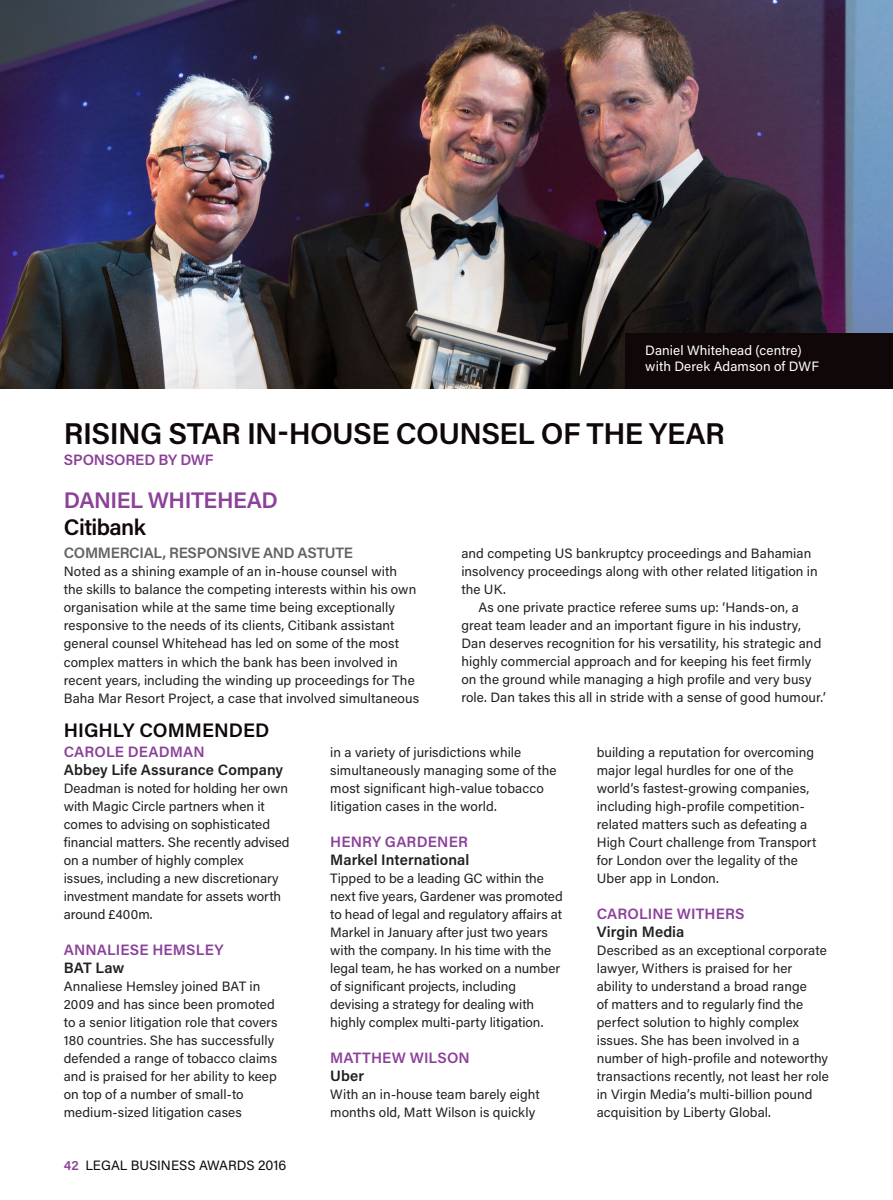
<style>
.page{position:relative;width:893px;height:1200px;background:#fff}
.page>*{position:absolute;margin:0;border:0;box-sizing:border-box;transform-origin:0 0}
.t1{font:600 30px "Acumin Pro";letter-spacing:-.02em;color:#0f0708}
.t2{font:600 22.5px "Acumin Pro";letter-spacing:-.02em;color:#8b4199}
.t3{font:600 22.5px "Acumin Pro";letter-spacing:-.03em;color:#0f0708}
.t4{font:600 19.5px "Acumin Pro";color:#0f0708}
.t5{font:600 15px "Acumin Pro";letter-spacing:.01em;color:#8b4199}
.t6{font:600 15px "Acumin Pro";letter-spacing:.005em;color:#231f20}
.t7{font:600 15px "Acumin Pro";letter-spacing:-.02em;color:#636161}
.t8{font:600 15px "Acumin Pro";letter-spacing:-.01em;color:#8b4199}
.t9{font:13.5px/18px "Acumin Pro";letter-spacing:.005em;color:#231f20}
.t10{font:13.5px/16.2px "Acumin Pro";letter-spacing:.005em;color:#fff}
.t11{font:13.5px "Acumin Pro";color:#0f0708}
.s1{font-weight:600;color:#8b4199}
</style>
<div class="page">
<img style="left:0;top:0;width:893px;height:388px">
<div style="left:625px;top:333px;width:268px;height:55px;background:#0f0708"></div>
<p class="t10" style="left:645px;top:342px;width:175px">Daniel Whitehead (centre) with Derek Adamson of DWF</p>
<h1 class="t1" style="left:64px;top:412px;width:662px">RISING STAR IN-HOUSE COUNSEL OF THE YEAR</h1>
<p class="t8" style="left:64px;top:449px;width:151px">SPONSORED BY DWF</p>
<h2 class="t2" style="left:64px;top:484px;width:216px">DANIEL WHITEHEAD</h2>
<h2 class="t3" style="left:64px;top:511px;width:83px">Citibank</h2>
<p class="t7" style="left:64px;top:542px;width:291px">COMMERCIAL, RESPONSIVE AND ASTUTE</p>
<p class="t9" style="left:64px;top:562px;width:357px">Noted as a shining example of an in-house counsel with the skills to balance the competing interests within his own organisation while at the same time being exceptionally responsive to the needs of its clients, Citibank assistant general counsel Whitehead has led on some of the most complex matters in which the bank has been involved in recent years, including the winding up proceedings for The Baha Mar Resort Project, a case that involved simultaneous</p>
<h3 class="t4" style="left:64px;top:716px;width:207px">HIGHLY COMMENDED</h3>
<p class="t9" style="left:461px;top:544px;width:358px">and competing US bankruptcy proceedings and Bahamian insolvency proceedings along with other related litigation in the UK.</p>
<p class="t9" style="left:461px;top:598px;width:366px;text-indent:17px">As one private practice referee sums up: ‘Hands-on, a great team leader and an important figure in his industry, Dan deserves recognition for his versatility, his strategic and highly commercial approach and for keeping his feet firmly on the ground while managing a high profile and very busy role. Dan takes this all in stride with a sense of good humour.’</p>
<p class="t5" style="left:64px;top:740px;width:142px">CAROLE DEADMAN</p>
<p class="t6" style="left:64px;top:758px;width:221px">Abbey Life Assurance Company</p>
<p class="t9" style="left:64px;top:778px;width:227px">Deadman is noted for holding her own with Magic Circle partners when it comes to advising on sophisticated financial matters. She recently advised on a number of highly complex<br>issues, including a new discretionary investment mandate for assets worth around £400m.</p>
<p class="t5" style="left:64px;top:938px;width:161px">ANNALIESE HEMSLEY</p>
<p class="t6" style="left:64px;top:956px;width:62px">BAT Law</p>
<p class="t9" style="left:64px;top:976px;width:215px">Annaliese Hemsley joined BAT in 2009 and has since been promoted to a senior litigation role that covers 180 countries. She has successfully defended a range of tobacco claims and is praised for her ability to keep on top of a number of small-to medium-sized litigation cases</p>
<p class="t11" style="left:64px;top:1155px;width:224px"><span class="s1">42</span> LEGAL BUSINESS AWARDS 2016</p>
<p class="t9" style="left:330px;top:742px;width:228px">in a variety of jurisdictions while simultaneously managing some of the most significant high-value tobacco litigation cases in the world.</p>
<p class="t5" style="left:330px;top:830px;width:139px">HENRY GARDENER</p>
<p class="t6" style="left:330px;top:848px;width:141px">Markel International</p>
<p class="t9" style="left:330px;top:868px;width:234px">Tipped to be a leading GC within the next five years, Gardener was promoted to head of legal and regulatory affairs at Markel in January after just two years with the company. In his time with the legal team, he has worked on a number of significant projects, including devising a strategy for dealing with highly complex multi-party litigation.</p>
<p class="t5" style="left:330px;top:1046px;width:141px">MATTHEW WILSON</p>
<p class="t6" style="left:330px;top:1064px;width:35px">Uber</p>
<p class="t9" style="left:330px;top:1084px;width:211px">With an in-house team barely eight months old, Matt Wilson is quickly</p>
<p class="t9" style="left:597px;top:742px;width:221px">building a reputation for overcoming major legal hurdles for one of the world’s fastest-growing companies, including high-profile competition&shy;related matters such as defeating a High Court challenge from Transport for London over the legality of the Uber app in London.</p>
<p class="t5" style="left:597px;top:902px;width:149px">CAROLINE WITHERS</p>
<p class="t6" style="left:597px;top:920px;width:89px">Virgin Media</p>
<p class="t9" style="left:597px;top:940px;width:234px">Described as an exceptional corporate lawyer, Withers is praised for her ability to understand a broad range<br>of matters and to regularly find the perfect solution to highly complex issues. She has been involved in a number of high-profile and noteworthy transactions recently, not least her role in Virgin Media’s multi-billion pound acquisition by Liberty Global.</p>
</div>
